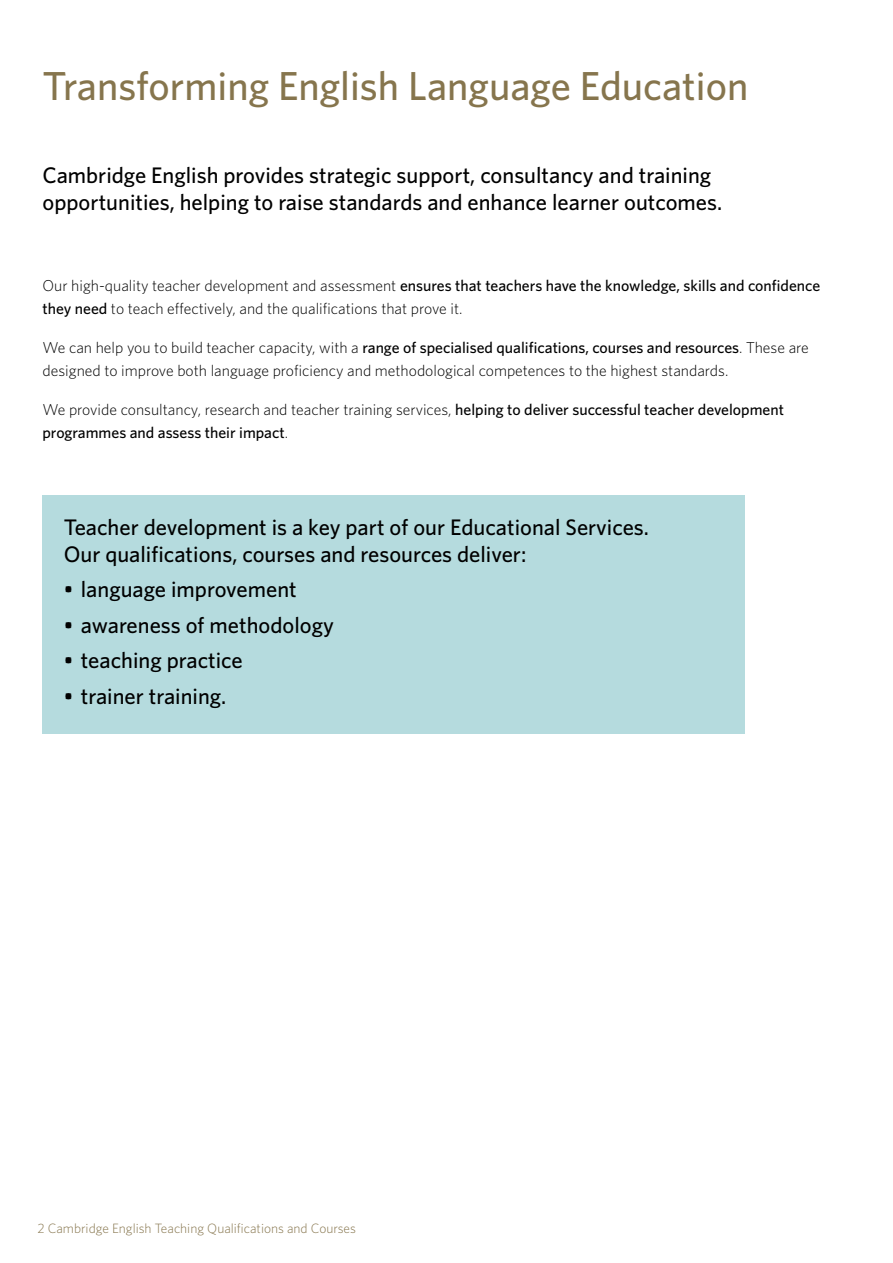
<style>
.page{position:relative;width:893px;height:1263px;background:#fff}
.page>*{position:absolute;margin:0;border:0;box-sizing:border-box;transform-origin:0 0}
.t1{font:500 40.5px "Whitney";color:#86754d}
.t2{font:500 22.5px/27px "Whitney";color:#000}
.t3{font:300 15.75px/22.5px "Whitney";color:#000}
.t4{font:500 15.75px/22.5px "Whitney";color:#000}
.t5{font:300 13.5px "Whitney";color:#86754d}
.s1{font-weight:500}
.s2{font-weight:300}
</style>
<div class="page">
<div style="left:43px;top:495px;width:702px;height:238px;background:#b5dbde"></div>
<h1 class="t1" style="left:43px;top:60px;width:707px">Transforming English Language Education</h1>
<h2 class="t2" style="left:43px;top:161px;width:681px">Cambridge English provides strategic support, consultancy and training opportunities, helping to raise standards and enhance learner outcomes.</h2>
<p class="t3" style="left:43px;top:274px;width:779px">Our high-quality teacher development and assessment <span class="s1">ensures that teachers have the knowledge, skills and confidence they need</span> to teach effectively, and the qualifications that prove it.</p>
<p class="t3" style="left:43px;top:336px;width:768px">We can help you to build teacher capacity, with a <span class="s1">range of specialised qualifications, courses and resources</span>. These are designed to improve both language proficiency and methodological competences to the highest standards.</p>
<p class="t4" style="left:43px;top:398px;width:743px"><span class="s2">We provide consultancy, research and teacher training services,</span> helping to deliver successful teacher development programmes and assess their impact<span class="s2">.</span></p>
<h2 class="t2" style="left:64px;top:513px;width:587px">Teacher development is a key part of our Educational Services.<br>Our qualifications, courses and resources deliver:</h2>
<h2 class="t2" style="left:64px;top:575px;width:234px">• language improvement</h2>
<h2 class="t2" style="left:64px;top:611px;width:272px">• awareness of methodology</h2>
<h2 class="t2" style="left:64px;top:646px;width:181px">• teaching practice</h2>
<h2 class="t2" style="left:64px;top:682px;width:164px">• trainer training.</h2>
<p class="t5" style="left:37px;top:1219px;width:320px">2 Cambridge English Teaching Qualifications and Courses</p>
</div>
